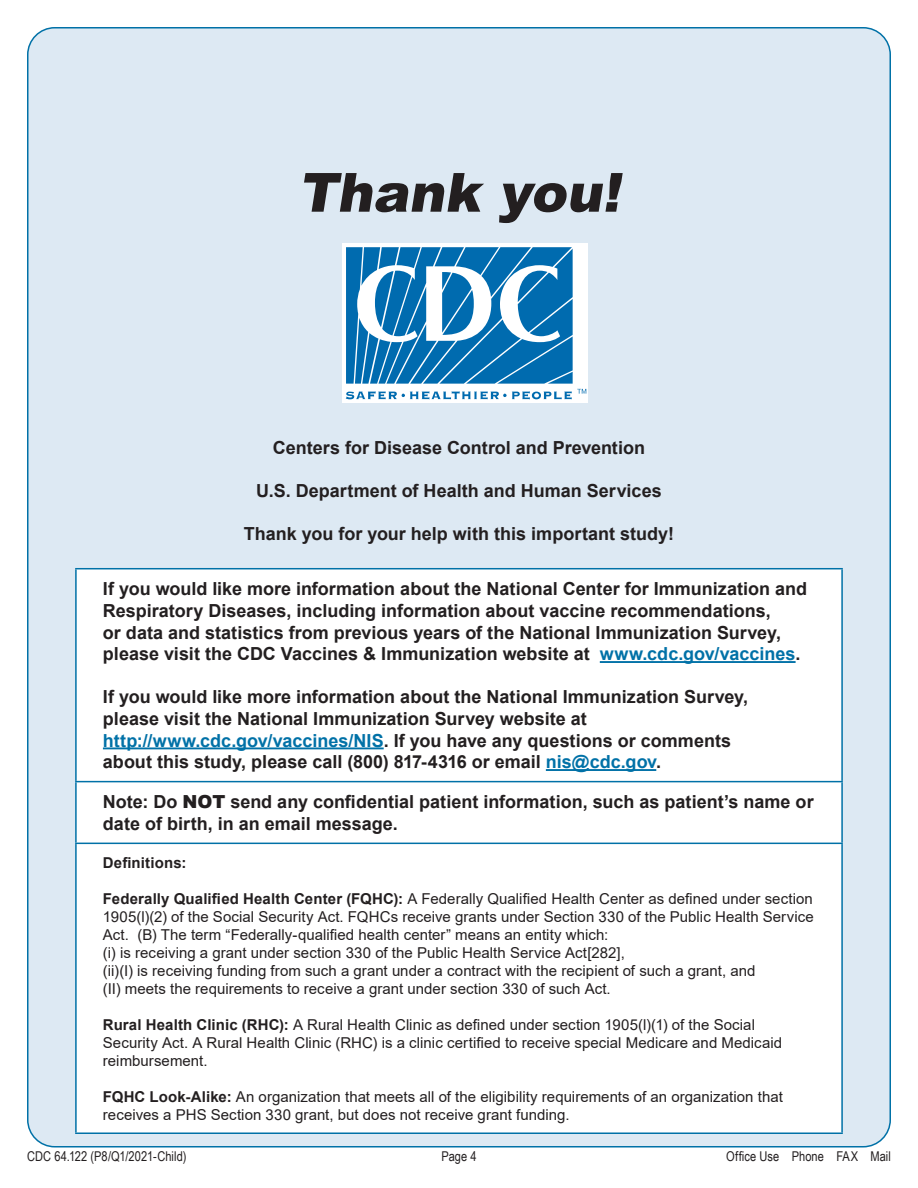
<style>
.page{position:relative;width:918px;height:1188px;background:#fff}
.page>*{position:absolute;margin:0;border:0;box-sizing:border-box;transform-origin:0 0}
.General{font:italic 900 54px "Arial";color:#231f20}
.General-2{font:700 18px/21.6px "Arial";color:#231f20}
.General-3{font:15px/18px "Arial";letter-spacing:.005em;color:#231f20}
.General-4{font:700 15px "Arial";letter-spacing:.01em;color:#231f20}
.t1{font:13.5px "Arial Narrow";letter-spacing:.005em;color:#231f20}
.s1{color:#0071a7}
.s2{font-weight:900}
.s3{font-weight:700}
</style>
<div class="page">
<div style="left:28px;top:28px;width:862px;height:1119px;background:#dde9f3;border-radius:27px"></div>
<div style="left:342px;top:244px;width:246px;height:159px;background:#fff"></div>
<svg style="left:346px;top:247px;width:240px;height:153px"></svg>
<div style="left:77px;top:569px;width:764px;height:563px;background:#fff"></div>
<hr style="left:75px;top:569px;width:2px;height:212px;background:#0071a7">
<hr style="left:75px;top:568px;width:768px;height:1px;background:#0071a7">
<hr style="left:841px;top:569px;width:2px;height:212px;background:#0071a7">
<hr style="left:75px;top:782px;width:2px;height:61px;background:#0071a7">
<hr style="left:75px;top:844px;width:2px;height:288px;background:#0071a7">
<hr style="left:75px;top:781px;width:768px;height:1px;background:#0071a7">
<hr style="left:841px;top:782px;width:2px;height:61px;background:#0071a7">
<hr style="left:841px;top:844px;width:2px;height:288px;background:#0071a7">
<hr style="left:75px;top:843px;width:768px;height:1px;background:#0071a7">
<hr style="left:75px;top:1132px;width:768px;height:2px;background:#0071a7">
<hr style="left:600px;top:661px;width:196px;height:2px;background:#0071a7">
<hr style="left:103px;top:747px;width:281px;height:2px;background:#0071a7">
<hr style="left:546px;top:769px;width:110px;height:2px;background:#0071a7">
<p class="General" style="left:298px;top:153px;width:335px">Thank you!</p>
<p class="General-2" style="left:273px;top:437px;width:374px">Centers for Disease Control and Prevention</p>
<p class="General-2" style="left:256px;top:480px;width:407px">U.S. Department of Health and Human Services</p>
<p class="General-2" style="left:244px;top:523px;width:432px">Thank you for your help with this important study!</p>
<p class="General-2" style="left:103px;top:578px;width:706px">If you would like more information about the National Center for Immunization and Respiratory Diseases, including information about vaccine recommendations,<br>or data and statistics from previous years of the National Immunization Survey, please visit the CDC Vaccines &amp; Immunization website at <span class="s1">www.cdc.gov/vaccines</span>.</p>
<p class="General-2" style="left:103px;top:686px;width:647px">If you would like more information about the National Immunization Survey, please visit the National Immunization Survey website at <span class="s1">http://www.cdc.gov/vaccines/NIS</span>. If you have any questions or comments about this study, please call (800) 817‑4316 or email <span class="s1">nis@cdc.gov</span>.</p>
<p class="General-2" style="left:103px;top:791px;width:712px">Note: Do <span class="s2">NOT</span> send any confidential patient information, such as patient’s name or date of birth, in an email message.</p>
<p class="General-4" style="left:103px;top:852px;width:85px">Definitions:</p>
<p class="General-3" style="left:103px;top:889px;width:713px;text-align:justify"><span class="s3">Federally Qualified Health Center (FQHC):</span> A Federally Qualified Health Center as defined under section 1905(l)(2) of the Social Security Act. FQHCs receive grants under Section 330 of the Public Health Service Act. (B) The term “Federally-qualified health center” means an entity which:</p>
<p class="General-3" style="left:103px;top:943px;width:524px">(i) is receiving a grant under section 330 of the Public Health Service Act[282],</p>
<p class="General-3" style="left:103px;top:961px;width:654px">(ii)(I) is receiving funding from such a grant under a contract with the recipient of such a grant, and</p>
<p class="General-3" style="left:103px;top:979px;width:509px">(II) meets the requirements to receive a grant under section 330 of such Act.</p>
<p class="General-3" style="left:103px;top:1015px;width:681px"><span class="s3">Rural Health Clinic (RHC):</span> A Rural Health Clinic as defined under section 1905(l)(1) of the Social<br>Security Act. A Rural Health Clinic (RHC) is a clinic certified to receive special Medicare and Medicaid reimbursement.</p>
<p class="General-3" style="left:103px;top:1087px;width:681px"><span class="s3">FQHC Look-Alike:</span> An organization that meets all of the eligibility requirements of an organization that receives a PHS Section 330 grant, but does not receive grant funding.</p>
<p class="t1" style="left:27px;top:1146px;width:161px">CDC 64.122 (P8/Q1/2021-Child)</p>
<p class="t1" style="left:441px;top:1146px;width:37px">Page 4</p>
<p class="t1" style="left:726px;top:1146px;width:166px">Office Use Phone FAX Mail</p>
</div>
